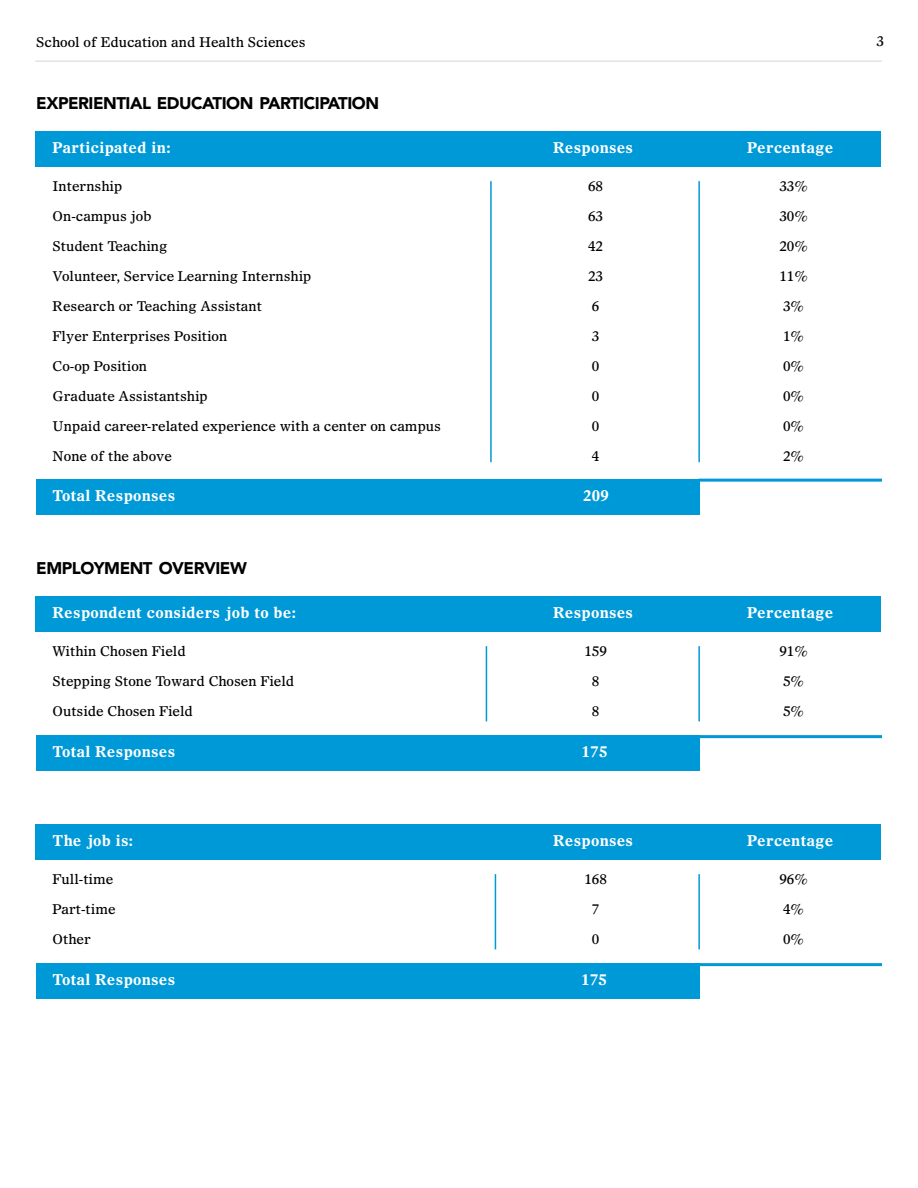
<style>
.page{position:relative;width:918px;height:1188px;background:#fff}
.page>*{position:absolute;margin:0;border:0;box-sizing:border-box;transform-origin:0 0}
.t1{font:900 16.8px "Avenir LT Std";letter-spacing:-.03em;color:#000101}
.t2{font:700 15px "Olympian LT Std";letter-spacing:.02em;color:#fff}
.t3{font:13.5px "Olympian LT Std";color:#000}
.t4{font:13.5px "Olympian LT Std";color:#000101}
</style>
<div class="page">
<hr style="left:35px;top:60px;width:847px;height:2px;background:#e2e3e4">
<div style="left:35px;top:131px;width:846px;height:36px;background:#0099d8"></div>
<div style="left:36px;top:479px;width:663px;height:36px;background:#0099d8"></div>
<hr style="left:698px;top:181px;width:2px;height:281px;background:#0099d8">
<hr style="left:490px;top:181px;width:2px;height:281px;background:#0099d8">
<hr style="left:698px;top:479px;width:184px;height:3px;background:#0099d8">
<div style="left:35px;top:596px;width:846px;height:36px;background:#0099d8"></div>
<div style="left:36px;top:735px;width:663px;height:36px;background:#0099d8"></div>
<hr style="left:698px;top:646px;width:2px;height:75px;background:#0099d8">
<hr style="left:486px;top:646px;width:1px;height:75px;background:#0099d8">
<hr style="left:698px;top:735px;width:184px;height:3px;background:#0099d8">
<div style="left:35px;top:824px;width:846px;height:36px;background:#0099d8"></div>
<div style="left:36px;top:963px;width:663px;height:36px;background:#0099d8"></div>
<hr style="left:698px;top:874px;width:2px;height:75px;background:#0099d8">
<hr style="left:495px;top:874px;width:1px;height:75px;background:#0099d8">
<hr style="left:698px;top:963px;width:184px;height:3px;background:#0099d8">
<p class="t4" style="left:36px;top:34px;width:271px">School of Education and Health Sciences</p>
<p class="t1" style="left:36px;top:93px;width:344px">EXPERIENTIAL EDUCATION PARTICIPATION</p>
<p class="t2" style="left:53px;top:138px;width:119px">Participated in:</p>
<p class="t2" style="left:553px;top:138px;width:81px">Responses</p>
<p class="t2" style="left:747px;top:138px;width:88px">Percentage</p>
<p class="t3" style="left:53px;top:178px;width:71px">Internship</p>
<p class="t3" style="left:588px;top:178px;width:17px">68</p>
<p class="t3" style="left:779px;top:178px;width:30px">33%</p>
<p class="t3" style="left:53px;top:208px;width:101px">On-campus job</p>
<p class="t3" style="left:588px;top:208px;width:17px">63</p>
<p class="t3" style="left:779px;top:208px;width:30px">30%</p>
<p class="t3" style="left:53px;top:238px;width:116px">Student Teaching</p>
<p class="t3" style="left:588px;top:238px;width:17px">42</p>
<p class="t3" style="left:779px;top:238px;width:30px">20%</p>
<p class="t3" style="left:53px;top:268px;width:260px">Volunteer, Service Learning Internship</p>
<p class="t3" style="left:588px;top:268px;width:17px">23</p>
<p class="t3" style="left:779px;top:268px;width:30px">11%</p>
<p class="t3" style="left:53px;top:298px;width:211px">Research or Teaching Assistant</p>
<p class="t3" style="left:592px;top:298px;width:9px">6</p>
<p class="t3" style="left:783px;top:298px;width:23px">3%</p>
<p class="t3" style="left:53px;top:328px;width:176px">Flyer Enterprises Position</p>
<p class="t3" style="left:592px;top:328px;width:9px">3</p>
<p class="t3" style="left:783px;top:328px;width:23px">1%</p>
<p class="t3" style="left:53px;top:358px;width:96px">Co-op Position</p>
<p class="t3" style="left:592px;top:358px;width:9px">0</p>
<p class="t3" style="left:783px;top:358px;width:23px">0%</p>
<p class="t3" style="left:53px;top:388px;width:157px">Graduate Assistantship</p>
<p class="t3" style="left:592px;top:388px;width:9px">0</p>
<p class="t3" style="left:783px;top:388px;width:23px">0%</p>
<p class="t3" style="left:53px;top:418px;width:390px">Unpaid career-related experience with a center on campus</p>
<p class="t3" style="left:592px;top:418px;width:9px">0</p>
<p class="t3" style="left:783px;top:418px;width:23px">0%</p>
<p class="t3" style="left:53px;top:448px;width:121px">None of the above</p>
<p class="t3" style="left:592px;top:448px;width:9px">4</p>
<p class="t3" style="left:783px;top:448px;width:23px">2%</p>
<p class="t2" style="left:53px;top:486px;width:124px">Total Responses</p>
<p class="t2" style="left:583px;top:486px;width:27px">209</p>
<p class="t1" style="left:36px;top:558px;width:212px">EMPLOYMENT OVERVIEW</p>
<p class="t2" style="left:53px;top:603px;width:245px">Respondent considers job to be:</p>
<p class="t2" style="left:553px;top:603px;width:81px">Responses</p>
<p class="t2" style="left:747px;top:603px;width:88px">Percentage</p>
<p class="t3" style="left:53px;top:643px;width:135px">Within Chosen Field</p>
<p class="t3" style="left:584px;top:643px;width:24px">159</p>
<p class="t3" style="left:779px;top:643px;width:30px">91%</p>
<p class="t3" style="left:53px;top:673px;width:243px">Stepping Stone Toward Chosen Field</p>
<p class="t3" style="left:592px;top:673px;width:9px">8</p>
<p class="t3" style="left:783px;top:673px;width:23px">5%</p>
<p class="t3" style="left:53px;top:703px;width:142px">Outside Chosen Field</p>
<p class="t3" style="left:592px;top:703px;width:9px">8</p>
<p class="t3" style="left:783px;top:703px;width:23px">5%</p>
<p class="t2" style="left:53px;top:743px;width:124px">Total Responses</p>
<p class="t2" style="left:582px;top:743px;width:27px">175</p>
<p class="t2" style="left:53px;top:831px;width:82px">The job is:</p>
<p class="t2" style="left:553px;top:831px;width:81px">Responses</p>
<p class="t2" style="left:747px;top:831px;width:88px">Percentage</p>
<p class="t3" style="left:53px;top:871px;width:62px">Full-time</p>
<p class="t3" style="left:584px;top:871px;width:24px">168</p>
<p class="t3" style="left:779px;top:871px;width:30px">96%</p>
<p class="t3" style="left:53px;top:901px;width:65px">Part-time</p>
<p class="t3" style="left:592px;top:901px;width:9px">7</p>
<p class="t3" style="left:783px;top:901px;width:23px">4%</p>
<p class="t3" style="left:53px;top:931px;width:40px">Other</p>
<p class="t3" style="left:592px;top:931px;width:9px">0</p>
<p class="t3" style="left:783px;top:931px;width:23px">0%</p>
<p class="t2" style="left:53px;top:971px;width:124px">Total Responses</p>
<p class="t2" style="left:581px;top:971px;width:27px">175</p>
<p class="t4" style="left:877px;top:32px;width:9px">3</p>
</div>
